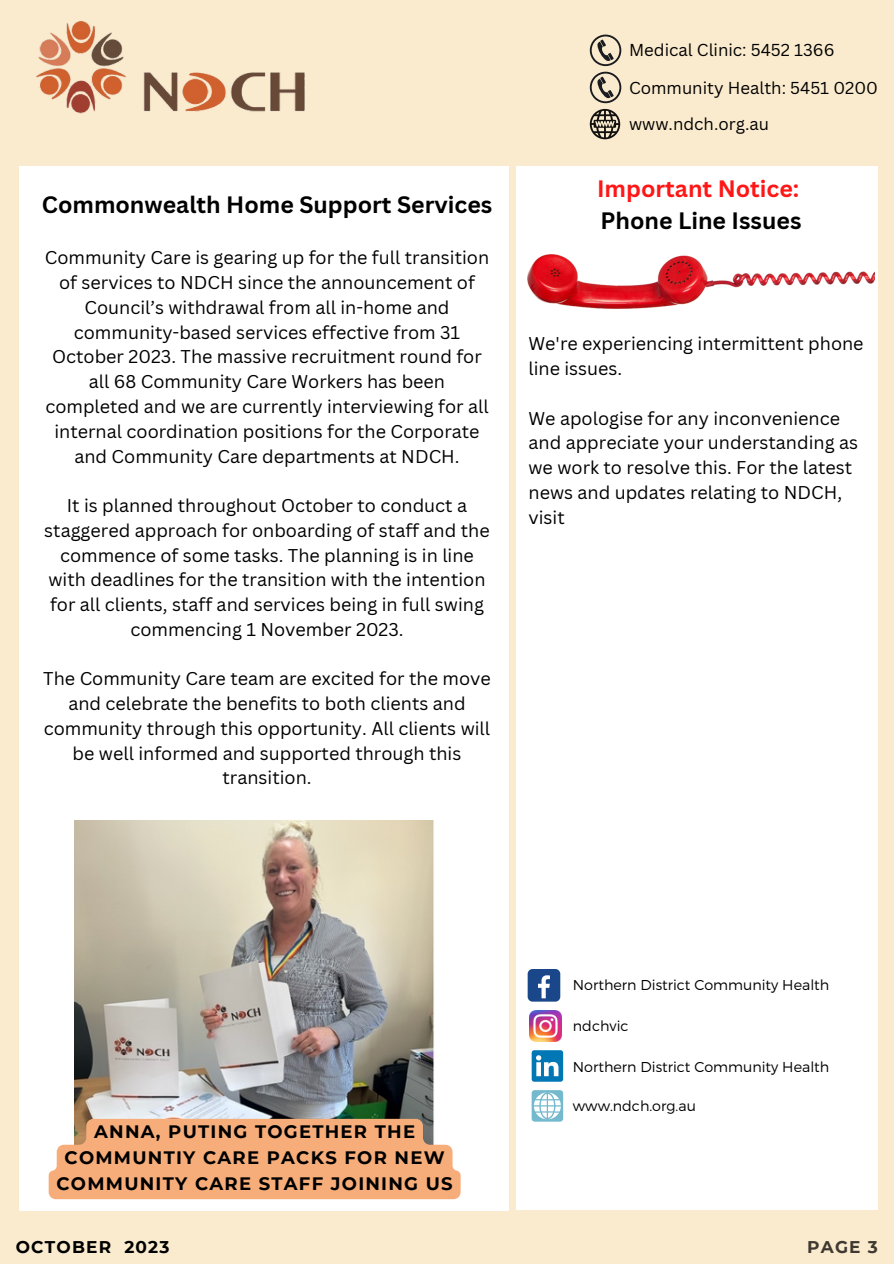
<style>
.page{position:relative;width:894px;height:1264px;background:#fff}
.page>*{position:absolute;margin:0;border:0;box-sizing:border-box;transform-origin:0 0}
.t1{font:700 23.1px "Canva Sans";color:#000}
.t2{font:700 23.1px/31.5px "Canva Sans";color:#ff1616}
.t3{font:18px/24.8px "Canva Sans";color:#000;text-align:center}
.t4{font:700 18px/25.8px "Montserrat";letter-spacing:.07em;color:#000;text-align:center}
.t5{font:700 16.95px "Montserrat";letter-spacing:.07em;color:#000}
.t6{font:700 16.95px "Montserrat";color:#3f3931}
.t7{font:16.8px "Canva Sans";color:#000}
.t8{font:300 14.25px "Montserrat";color:#000}
.s1{color:#000}
</style>
<div class="page">
<div style="left:0;top:0;width:893px;height:1263px;background:#faebce"></div>
<div style="left:19px;top:166px;width:490px;height:1044px;background:#fff"></div>
<img style="left:36px;top:21px;width:269px;height:93px">
<svg style="left:589px;top:35px;width:32px;height:31px"></svg>
<svg style="left:589px;top:109px;width:31px;height:30px"></svg>
<svg style="left:589px;top:72px;width:32px;height:31px"></svg>
<img style="left:75px;top:820px;width:359px;height:298px">
<div style="left:516px;top:166px;width:361px;height:1043px;background:#fff"></div>
<div style="left:527px;top:969px;width:33px;height:32px;background:#1a4789;border-radius:5px"></div>
<svg style="left:538px;top:975px;width:11px;height:23px"></svg>
<img style="left:529px;top:1010px;width:32px;height:31px">
<svg style="left:531px;top:1050px;width:32px;height:31px"></svg>
<svg style="left:531px;top:1090px;width:32px;height:31px"></svg>
<img style="left:527px;top:255px;width:347px;height:54px">
<svg style="left:49px;top:1118px;width:411px;height:81px;background:#f4b080"></svg>
<p class="t7" style="left:629px;top:38px;width:207px">Medical Clinic: 5452 1366</p>
<p class="t7" style="left:629px;top:76px;width:250px">Community Health: 5451 0200</p>
<h3 class="t1" style="left:42px;top:188px;width:452px">Commonwealth Home Support Services</h3>
<p class="t3" style="left:45px;top:245px;width:446px">Community Care is gearing up for the full transition of services to NDCH since the announcement of Council’s withdrawal from all in-home and community-based services effective from 31<br>October 2023. The massive recruitment round for all 68 Community Care Workers has been completed and we are currently interviewing for all internal coordination positions for the Corporate and Community Care departments at NDCH.</p>
<h3 class="t3" style="left:44px;top:492px;width:446px">It is planned throughout October to conduct a staggered approach for onboarding of staff and the commence of some tasks. The planning is in line with deadlines for the transition with the intention for all clients, staff and services being in full swing commencing 1 November 2023.</h3>
<h1 class="t3" style="left:43px;top:666px;width:449px">The Community Care team are excited for the move and celebrate the benefits to both clients and community through this opportunity. All clients will be well informed and supported through this transition.</h1>
<h3 class="t7" style="left:629px;top:112px;width:141px">www.ndch.org.au</h3>
<h3 class="t2" style="left:597px;top:173px;width:206px">Important Notice:<br><span class="s1">Phone Line Issues</span></h3>
<h3 class="t3" style="left:528px;top:331px;width:336px;text-align:left">We're experiencing intermittent phone line issues.</h3>
<p class="t3" style="left:528px;top:405px;width:331px;text-align:left">We apologise for any inconvenience and appreciate your understanding as we work to resolve this. For the latest news and updates relating to NDCH, visit</p>
<p class="t4" style="left:56px;top:1118px;width:397px">ANNA, PUTING TOGETHER THE<br>COMMUNTIY CARE PACKS FOR NEW<br>COMMUNITY CARE STAFF JOINING US</p>
<p class="t8" style="left:572px;top:976px;width:258px">Northern District Community Health</p>
<h2 class="t8" style="left:572px;top:1016px;width:57px">ndchvic</h2>
<h1 class="t8" style="left:572px;top:1057px;width:258px">Northern District Community Health</h1>
<h3 class="t8" style="left:572px;top:1096px;width:124px">www.ndch.org.au</h3>
<p class="t5" style="left:16px;top:1236px;width:155px">OCTOBER 2023</p>
<p class="t6" style="left:807px;top:1236px;width:72px">PAGE 3</p>
</div>
